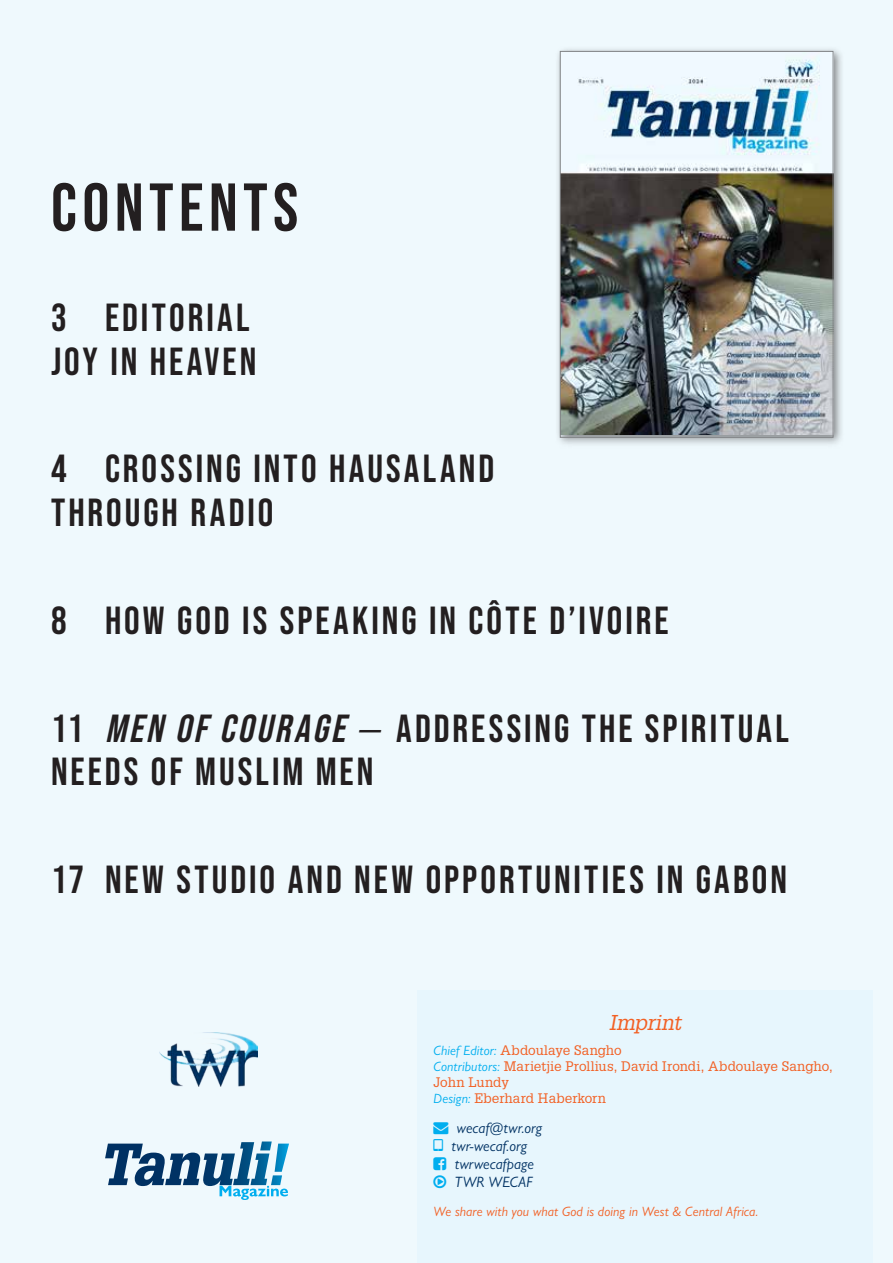
<style>
.page{position:relative;width:893px;height:1263px;background:#eff9fd}
.page>*{position:absolute;margin:0;border:0;box-sizing:border-box;transform-origin:0 0}
.t1{font:67.5px "Bebas Neue";letter-spacing:.08em;color:#231f20}
.t2{font:39px/43.5px "Bebas Neue";letter-spacing:.08em;color:#231f20}
.t3{font:italic 21px "Glypha LT Std";letter-spacing:-.01em;color:#f26024}
.t4{font:italic 15px/18px "Gill Sans Nova";letter-spacing:.01em;color:#003163}
.t5{font:13.5px/16.2px "Glypha LT Std";color:#f26024}
.t6{font:italic 13.5px "Gill Sans Nova";letter-spacing:.01em;color:#f26024}
.s1{font-style:italic}
.s2{font-family:"Glypha LT Std";font-style:italic}
.s3{font-family:"Gill Sans Nova";font-style:italic;color:#00aeef}
.s4{color:#00aeef}
</style>
<div class="page">
<svg style="left:105px;top:1141px;width:184px;height:59px"></svg>
<div style="left:417px;top:991px;width:456px;height:272px;background:#e7f6fd"></div>
<img style="left:160px;top:1033px;width:98px;height:54px">
<div style="left:555px;top:46px;width:290px;height:403px;background:#231f20;opacity:.55"></div>
<img style="left:562px;top:53px;width:269px;height:381px">
<div style="left:560px;top:51px;width:273px;height:387px;border:1px solid #808285"></div>
<h1 class="t1" style="left:51px;top:169px;width:249px">CONTENTS</h1>
<p class="t2" style="left:51px;top:296px;width:207px">3 EDITORIAL<br>JOY IN HEAVEN</p>
<p class="t2" style="left:51px;top:447px;width:445px">4 CROSSING INTO HAUSALAND<br>THROUGH RADIO</p>
<p class="t2" style="left:51px;top:598px;width:619px">8 HOW GOD IS SPEAKING IN CÔTE D’IVOIRE</p>
<p class="t2" style="left:51px;top:706px;width:739px">11 <span class="s1">MEN OF COURAGE</span><span class="s2">–</span> ADDRESSING THE SPIRITUAL<br>NEEDS OF MUSLIM MEN</p>
<p class="t2" style="left:51px;top:857px;width:738px">17 NEW STUDIO AND NEW OPPORTUNITIES IN GABON</p>
<p class="t3" style="left:609px;top:1010px;width:74px">Imprint</p>
<p class="t5" style="left:434px;top:1041px;width:401px"><span class="s3">Chief Editor:</span> Abdoulaye Sangho<br><span class="s3">Contributors:</span> Marietjie Prollius, David Irondi, Abdoulaye Sangho, John Lundy<br><span class="s3">Design:</span> Eberhard Haberkorn</p>
<p class="t4" style="left:451px;top:1119px;width:92px;text-indent:-18px"><span class="s4">→</span> wecaf@twr.org twr-wecaf.org twrwecafpage<br>TWR WECAF</p>
<p class="t6" style="left:434px;top:1203px;width:326px">We share with you what God is doing in West &amp; Central Africa.</p>
</div>
